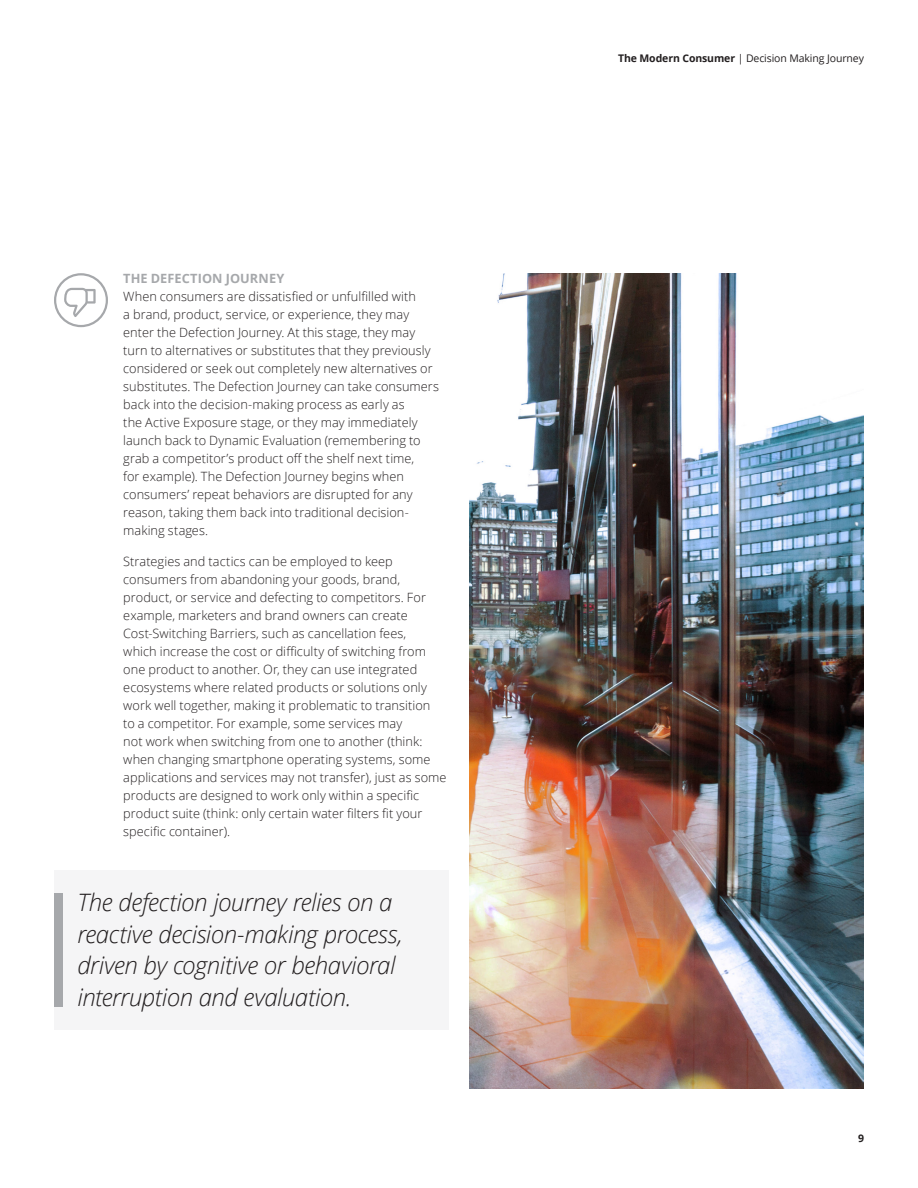
<style>
.page{position:relative;width:918px;height:1188px;background:#fff}
.page>*{position:absolute;margin:0;border:0;box-sizing:border-box;transform-origin:0 0}
.Introduction__14_18p{font:italic 300 24px/31.5px "Open Sans";letter-spacing:-.02em;color:#231f20}
.Body_copy__8_5_12pt{font:300 12.75px/18px "Open Sans";letter-spacing:.005em;color:#231f20}
.t1{font:10.5px "Open Sans";letter-spacing:-.01em;color:#231f20}
.t2{font:700 10.5px "Open Sans";color:#231f20}
.s1{font-weight:700;color:#a6a8ab}
.s2{font-weight:700}
</style>
<div class="page">
<div style="left:54px;top:870px;width:394px;height:159px;background:#f5f5f6"></div>
<div style="left:54px;top:893px;width:9px;height:114px;background:#a6a8ab"></div>
<svg style="left:54px;top:273px;width:54px;height:54px"></svg>
<img style="left:470px;top:273px;width:394px;height:815px">
<p class="Body_copy__8_5_12pt" style="left:123px;top:269px;width:317px"><span class="s1">THE DEFECTION JOURNEY<br></span>When consumers are dissatisfied or unfulfilled with<br>a brand, product, service, or experience, they may enter the Defection Journey. At this stage, they may turn to alternatives or substitutes that they previously considered or seek out completely new alternatives or substitutes. The Defection Journey can take consumers back into the decision-making process as early as<br>the Active Exposure stage, or they may immediately launch back to Dynamic Evaluation (remembering to grab a competitor’s product off the shelf next time,<br>for example). The Defection Journey begins when consumers’ repeat behaviors are disrupted for any reason, taking them back into traditional decision&shy;making stages.</p>
<p class="Body_copy__8_5_12pt" style="left:123px;top:552px;width:325px">Strategies and tactics can be employed to keep consumers from abandoning your goods, brand, product, or service and defecting to competitors. For example, marketers and brand owners can create Cost-Switching Barriers, such as cancellation fees,<br>which increase the cost or difficulty of switching from one product to another. Or, they can use integrated ecosystems where related products or solutions only work well together, making it problematic to transition<br>to a competitor. For example, some services may<br>not work when switching from one to another (think: when changing smartphone operating systems, some applications and services may not transfer), just as some products are designed to work only within a specific product suite (think: only certain water filters fit your specific container).</p>
<p class="Introduction__14_18p" style="left:77px;top:886px;width:327px">The defection journey relies on a reactive decision-making process, driven by cognitive or behavioral interruption and evaluation.</p>
<p class="t1" style="left:618px;top:51px;width:247px"><span class="s2">The Modern Consumer</span> | Decision Making Journey</p>
<p class="t2" style="left:858px;top:1131px;width:7px">9</p>
</div>
